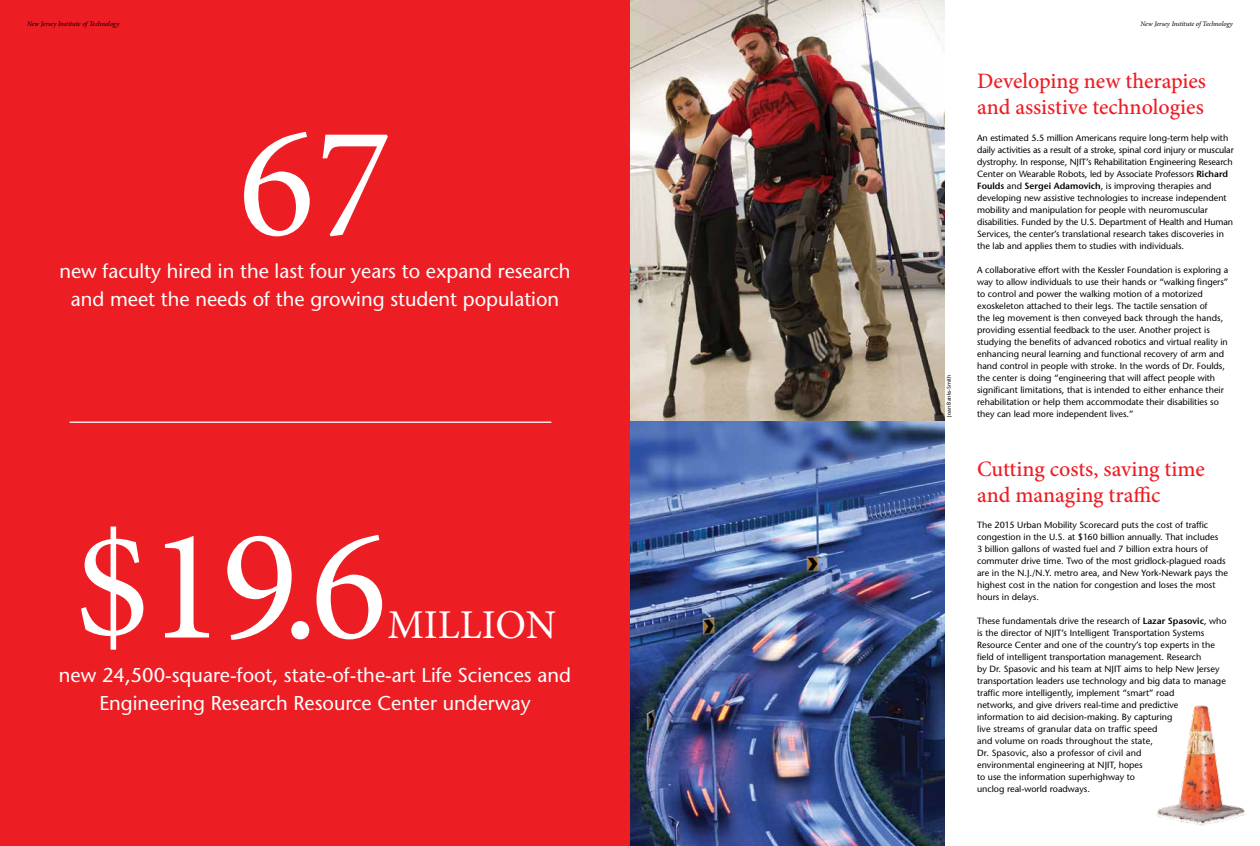
<style>
.page{position:relative;width:1260px;height:846px;background:#fff}
.page>*{position:absolute;margin:0;border:0;box-sizing:border-box;transform-origin:0 0}
.t1{font:160.1px "Minion Pro";color:#fff}
.t2{font:41px "Minion Pro";color:#fff}
.t3{font:500 22px/26.4px "Minion Pro";color:#ed1d24}
.t4{font:500 20px/28px "Stone Sans Std";color:#fff;text-align:center}
.t5{font:500 9px/12px "Stone Sans Std";color:#000}
.t6{font:italic 7px "Minion Pro";letter-spacing:-.01em;color:#000}
.t7{font:500 5.5px "Stone Sans Std";color:#000}
.s1{font-weight:600}
</style>
<div class="page">
<div style="left:0;top:0;width:630px;height:846px;background:#ed1d24"></div>
<hr style="left:70px;top:422px;width:481px;height:1px;background:#fff">
<img style="left:630px;top:0;width:315px;height:422px">
<img style="left:1156px;top:705px;width:90px;height:121px">
<img style="left:630px;top:422px;width:315px;height:424px">
<p class="t6" style="left:27px;top:19px;width:94px">New Jersey Institute of Technology</p>
<p class="t6" style="left:1141px;top:19px;width:94px">New Jersey Institute of Technology</p>
<h1 class="t1" style="left:238px;top:76px;width:155px">67</h1>
<h3 class="t4" style="left:59px;top:258px;width:513px">new faculty hired in the last four years to expand research and meet the needs of the growing student population</h3>
<h1 class="t1" style="left:74px;top:479px;width:315px">$19.6</h1>
<h2 class="t2" style="left:387px;top:597px;width:170px">MILLION</h2>
<h3 class="t4" style="left:59px;top:661px;width:514px">new 24,500-square-foot, state-of-the-art Life Sciences and<br>Engineering Research Resource Center underway</h3>
<p class="t7" style="left:946px;top:417px;width:44px;rotate:-90deg">Joan Banks-Smith</p>
<h3 class="t3" style="left:977px;top:68px;width:231px">Developing new therapies and assistive technologies</h3>
<p class="t5" style="left:977px;top:132px;width:258px">An estimated 5.5 million Americans require long-term help with daily activities as a result of a stroke, spinal cord injury or muscular dystrophy. In response, NJIT’s Rehabilitation Engineering Research Center on Wearable Robots, led by Associate Professors <span class="s1">Richard Foulds</span> and <span class="s1">Sergei Adamovich</span>, is improving therapies and developing new assistive technologies to increase independent mobility and manipulation for people with neuromuscular disabilities. Funded by the U.S. Department of Health and Human Services, the center’s translational research takes discoveries in the lab and applies them to studies with individuals.</p>
<p class="t5" style="left:977px;top:264px;width:253px">A collaborative effort with the Kessler Foundation is exploring a way to allow individuals to use their hands or “walking fingers” to control and power the walking motion of a motorized exoskeleton attached to their legs. The tactile sensation of<br>the leg movement is then conveyed back through the hands, providing essential feedback to the user. Another project is studying the benefits of advanced robotics and virtual reality in enhancing neural learning and functional recovery of arm and hand control in people with stroke. In the words of Dr. Foulds, the center is doing “engineering that will affect people with significant limitations, that is intended to either enhance their rehabilitation or help them accommodate their disabilities so they can lead more independent lives.”</p>
<h3 class="t3" style="left:977px;top:455px;width:229px">Cutting costs, saving time and managing traffic</h3>
<p class="t5" style="left:977px;top:519px;width:252px">The 2015 Urban Mobility Scorecard puts the cost of traffic congestion in the U.S. at $160 billion annually. That includes<br>3 billion gallons of wasted fuel and 7 billion extra hours of commuter drive time. Two of the most gridlock-plagued roads are in the N.J./N.Y. metro area, and New York-Newark pays the highest cost in the nation for congestion and loses the most hours in delays.</p>
<p class="t5" style="left:977px;top:615px;width:251px">These fundamentals drive the research of <span class="s1">Lazar Spasovic</span>, who is the director of NJIT’s Intelligent Transportation Systems Resource Center and one of the country’s top experts in the field of intelligent transportation management. Research<br>by Dr. Spasovic and his team at NJIT aims to help New Jersey transportation leaders use technology and big data to manage traffic more intelligently, implement “smart” road<br>networks, and give drivers real-time and predictive information to aid decision-making. By capturing<br>live streams of granular data on traffic speed<br>and volume on roads throughout the state,<br>Dr. Spasovic, also a professor of civil and<br>environmental engineering at NJIT, hopes<br>to use the information superhighway to<br>unclog real-world roadways.</p>
</div>
